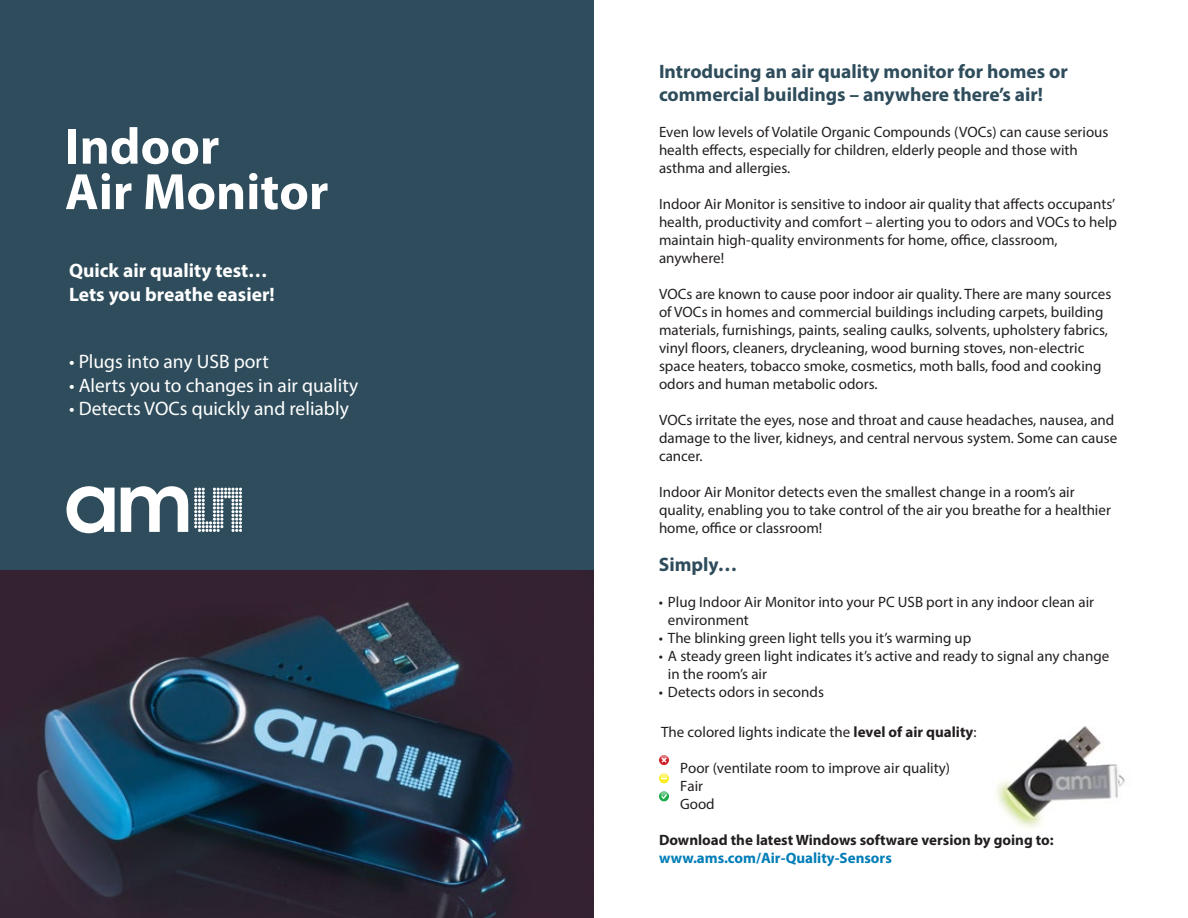
<style>
.page{position:relative;width:1188px;height:918px;background:#fff}
.page>*{position:absolute;margin:0;border:0;box-sizing:border-box;transform-origin:0 0}
.t1{font:700 51.45px/45.5px "Myriad Pro";color:#fff}
.t2{font:700 19.5px/23.4px "Myriad Pro";color:#2e4c5b}
.t3{font:19.5px "Myriad Pro";color:#fff}
.t4{font:700 19.5px/23.4px "Myriad Pro";color:#fff}
.t5{font:15px/18px "Myriad Pro";color:#231f20}
.t6{font:700 15px "Myriad Pro";color:#231f20}
.t7{font:700 15px "Myriad Pro";color:#007db7}
.s1{font-weight:700}
</style>
<div class="page">
<div style="left:0;top:0;width:594px;height:571px;background:#2e4c5b"></div>
<svg style="left:67px;top:486px;width:121px;height:47px"></svg>
<svg style="left:194px;top:488px;width:48px;height:44px"></svg>
<svg style="left:0;top:571px;width:593px;height:347px;background:#2b3244"></svg>
<img style="left:995px;top:726px;width:130px;height:103px">
<svg style="left:660px;top:773px;width:9px;height:9px"></svg>
<svg style="left:660px;top:791px;width:9px;height:9px"></svg>
<svg style="left:660px;top:755px;width:9px;height:9px"></svg>
<h1 class="t1" style="left:65px;top:122px;width:265px">Indoor<br>Air Monitor</h1>
<h2 class="t4" style="left:69px;top:258px;width:207px">Quick air quality test…<br>Lets you breathe easier!</h2>
<h2 class="t3" style="left:69px;top:350px;width:201px">• Plugs into any USB port</h2>
<h2 class="t3" style="left:69px;top:373px;width:291px">• Alerts you to changes in air quality</h2>
<h2 class="t3" style="left:69px;top:396px;width:281px">• Detects VOCs quickly and reliably</h2>
<h2 class="t2" style="left:659px;top:59px;width:410px">Introducing an air quality monitor for homes or commercial buildings – anywhere there’s air!</h2>
<p class="t5" style="left:659px;top:123px;width:451px">Even low levels of Volatile Organic Compounds (VOCs) can cause serious health effects, especially for children, elderly people and those with asthma and allergies.</p>
<p class="t5" style="left:659px;top:195px;width:460px">Indoor Air Monitor is sensitive to indoor air quality that affects occupants’ health, productivity and comfort – alerting you to odors and VOCs to help maintain high-quality environments for home, office, classroom, anywhere!</p>
<p class="t5" style="left:659px;top:285px;width:454px">VOCs are known to cause poor indoor air quality. There are many sources of VOCs in homes and commercial buildings including carpets, building materials, furnishings, paints, sealing caulks, solvents, upholstery fabrics, vinyl floors, cleaners, drycleaning, wood burning stoves, non-electric space heaters, tobacco smoke, cosmetics, moth balls, food and cooking odors and human metabolic odors.</p>
<p class="t5" style="left:659px;top:411px;width:460px">VOCs irritate the eyes, nose and throat and cause headaches, nausea, and damage to the liver, kidneys, and central nervous system. Some can cause cancer.</p>
<p class="t5" style="left:659px;top:483px;width:453px">Indoor Air Monitor detects even the smallest change in a room’s air quality, enabling you to take control of the air you breathe for a healthier home, office or classroom!</p>
<h2 class="t2" style="left:659px;top:552px;width:80px">Simply…</h2>
<p class="t5" style="left:659px;top:593px;width:437px">• Plug Indoor Air Monitor into your PC USB port in any indoor clean air</p>
<p class="t5" style="left:659px;top:629px;width:314px">• The blinking green light tells you it’s warming up</p>
<p class="t5" style="left:659px;top:647px;width:452px">• A steady green light indicates it’s active and ready to signal any change</p>
<p class="t5" style="left:659px;top:683px;width:166px">• Detects odors in seconds</p>
<p class="t5" style="left:668px;top:611px;width:82px">environment</p>
<p class="t5" style="left:668px;top:665px;width:101px">in the room’s air</p>
<p class="t5" style="left:661px;top:723px;width:317px">The colored lights indicate the <span class="s1">level of air quality</span>:</p>
<p class="t5" style="left:680px;top:759px;width:271px">Poor (ventilate room to improve air quality)<br>Fair<br>Good</p>
<p class="t6" style="left:659px;top:831px;width:396px">Download the latest Windows software version by going to:</p>
<p class="t7" style="left:659px;top:849px;width:234px">www.ams.com/Air-Quality-Sensors</p>
</div>
